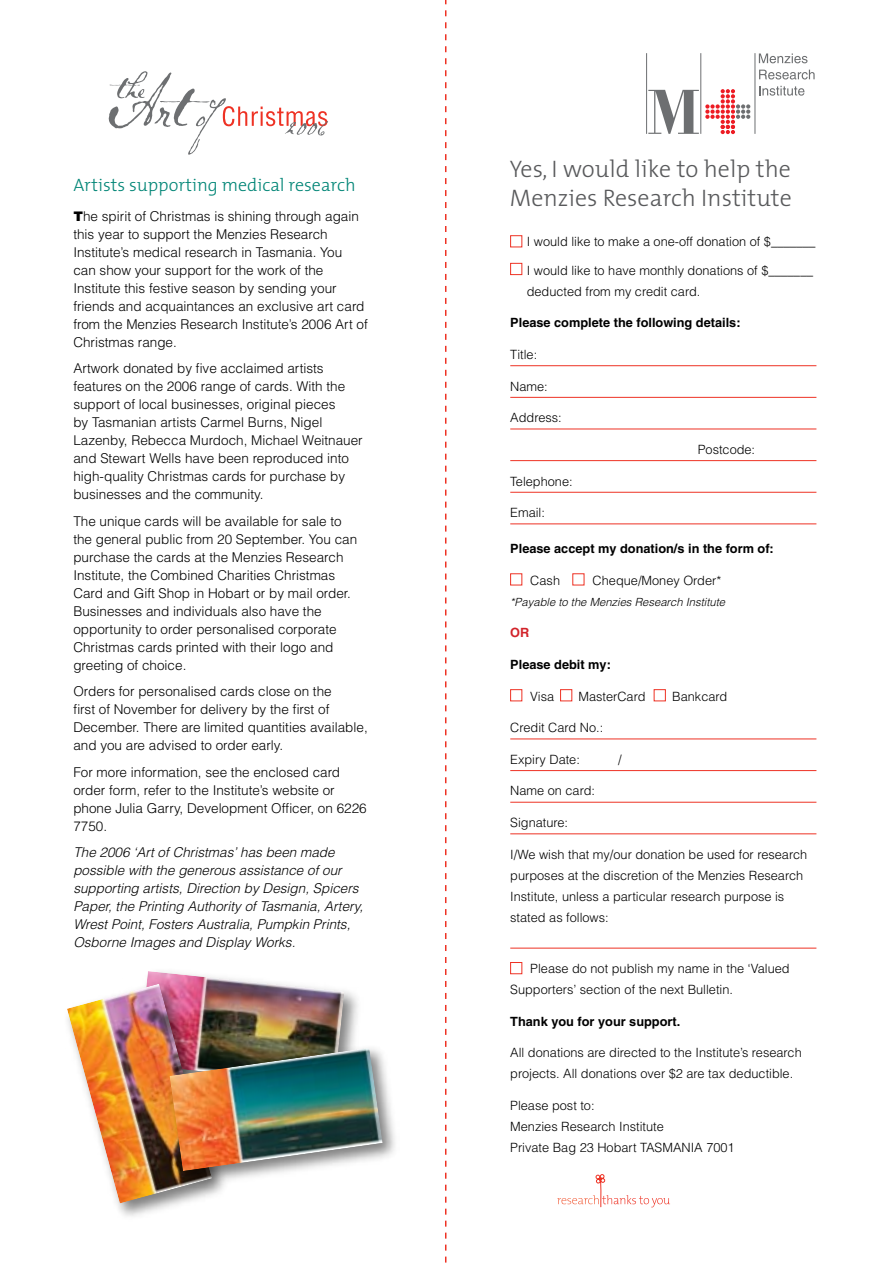
<style>
.page{position:relative;width:893px;height:1263px;background:#fff}
.page>*{position:absolute;margin:0;border:0;box-sizing:border-box;transform-origin:0 0}
.t1{font:300 24px/28.8px "The Mix";color:#58595b}
.t2{font:300 18px "The Mix";color:#008576}
.t3{font:300 13.5px/18px "Helvetica";color:#000}
.t4{font:italic 300 13.5px/18px "Helvetica";color:#000}
.t5{font:300 12.75px/21px "Helvetica";color:#000}
.t6{font:700 12.75px "Helvetica";color:#000}
.t7{font:700 12.75px "Helvetica";color:#d2232a}
.t8{font:italic 300 11.25px "Helvetica";color:#000}
.s1{font-weight:900}
</style>
<div class="page">
<div style="left:132px;top:965px;width:231px;height:140px;background:#000;opacity:.5"></div>
<img style="left:138px;top:971px;width:206px;height:72px">
<div style="left:62px;top:979px;width:168px;height:243px;background:#000;opacity:.5"></div>
<img style="left:67px;top:984px;width:145px;height:219px">
<div style="left:164px;top:1043px;width:236px;height:147px;background:#000;opacity:.5"></div>
<img style="left:169px;top:1048px;width:214px;height:123px">
<svg style="left:109px;top:71px;width:219px;height:84px"></svg>
<svg style="left:557px;top:1174px;width:113px;height:33px"></svg>
<svg style="left:705px;top:89px;width:45px;height:45px"></svg>
<hr style="left:646px;top:53px;width:1px;height:81px;background:#6d6f71">
<hr style="left:700px;top:53px;width:1px;height:81px;background:#6d6f71">
<hr style="left:755px;top:53px;width:1px;height:81px;background:#6d6f71">
<svg style="left:648px;top:90px;width:51px;height:44px"></svg>
<svg style="left:759px;top:53px;width:48px;height:10px"></svg>
<svg style="left:759px;top:70px;width:56px;height:9px"></svg>
<svg style="left:759px;top:86px;width:45px;height:10px"></svg>
<svg style="left:445px;top:0;width:1px;height:1263px"></svg>
<hr style="left:510px;top:365px;width:306px;height:1px;background:#ee3224">
<hr style="left:510px;top:397px;width:306px;height:1px;background:#ee3224">
<hr style="left:510px;top:429px;width:306px;height:1px;background:#ee3224">
<hr style="left:510px;top:460px;width:306px;height:1px;background:#ee3224">
<hr style="left:510px;top:492px;width:306px;height:1px;background:#ee3224">
<hr style="left:510px;top:523px;width:306px;height:1px;background:#ee3224">
<hr style="left:510px;top:738px;width:306px;height:1px;background:#ee3224">
<hr style="left:510px;top:770px;width:306px;height:1px;background:#ee3224">
<hr style="left:510px;top:802px;width:306px;height:1px;background:#ee3224">
<hr style="left:510px;top:833px;width:306px;height:1px;background:#ee3224">
<hr style="left:510px;top:948px;width:306px;height:1px;background:#ee3224">
<div style="left:510px;top:235px;width:12px;height:12px;border:1px solid #ee3224"></div>
<div style="left:510px;top:263px;width:12px;height:12px;border:1px solid #ee3224"></div>
<div style="left:510px;top:573px;width:12px;height:12px;border:1px solid #ee3224"></div>
<div style="left:510px;top:689px;width:12px;height:12px;border:1px solid #ee3224"></div>
<div style="left:560px;top:689px;width:12px;height:12px;border:1px solid #ee3224"></div>
<div style="left:654px;top:689px;width:12px;height:12px;border:1px solid #ee3224"></div>
<div style="left:510px;top:962px;width:12px;height:12px;border:1px solid #ee3224"></div>
<h2 class="t2" style="left:73px;top:170px;width:284px">Artists supporting medical research</h2>
<p class="t3" style="left:73px;top:207px;width:296px"><span class="s1">T</span>he spirit of Christmas is shining through again this year to support the Menzies Research Institute’s medical research in Tasmania. You can show your support for the work of the Institute this festive season by sending your friends and acquaintances an exclusive art card from the Menzies Research Institute’s 2006 Art of Christmas range.</p>
<p class="t3" style="left:73px;top:359px;width:291px">Artwork donated by five acclaimed artists features on the 2006 range of cards. With the support of local businesses, original pieces<br>by Tasmanian artists Carmel Burns, Nigel Lazenby, Rebecca Murdoch, Michael Weitnauer and Stewart Wells have been reproduced into high-quality Christmas cards for purchase by businesses and the community.</p>
<p class="t3" style="left:73px;top:512px;width:285px">The unique cards will be available for sale to the general public from 20 September. You can purchase the cards at the Menzies Research Institute, the Combined Charities Christmas Card and Gift Shop in Hobart or by mail order.<br>Businesses and individuals also have the opportunity to order personalised corporate Christmas cards printed with their logo and greeting of choice.</p>
<p class="t3" style="left:73px;top:682px;width:296px">Orders for personalised cards close on the<br>first of November for delivery by the first of December. There are limited quantities available, and you are advised to order early.</p>
<p class="t3" style="left:73px;top:763px;width:295px">For more information, see the enclosed card order form, refer to the Institute’s website or phone Julia Garry, Development Officer, on 6226<br>7750.</p>
<p class="t4" style="left:73px;top:843px;width:291px">The 2006 ‘Art of Christmas’ has been made possible with the generous assistance of our supporting artists, Direction by Design, Spicers Paper, the Printing Authority of Tasmania, Artery, Wrest Point, Fosters Australia, Pumpkin Prints, Osborne Images and Display Works.</p>
<h1 class="t1" style="left:510px;top:154px;width:284px">Yes, I would like to help the<br>Menzies Research Institute</h1>
<p class="t5" style="left:527px;top:231px;width:290px">I would like to make a one-off donation of $_______</p>
<p class="t5" style="left:527px;top:259px;width:288px">I would like to have monthly donations of $_______ deducted from my credit card.</p>
<p class="t6" style="left:510px;top:315px;width:232px">Please complete the following details:</p>
<p class="t5" style="left:510px;top:344px;width:28px">Title:</p>
<p class="t5" style="left:510px;top:375px;width:39px">Name:</p>
<p class="t5" style="left:510px;top:407px;width:53px">Address:</p>
<p class="t5" style="left:698px;top:438px;width:59px">Postcode:</p>
<p class="t5" style="left:510px;top:470px;width:64px">Telephone:</p>
<p class="t5" style="left:510px;top:502px;width:36px">Email:</p>
<p class="t6" style="left:510px;top:541px;width:265px">Please accept my donation/s in the form of:</p>
<p class="t5" style="left:530px;top:569px;width:31px">Cash</p>
<p class="t5" style="left:593px;top:569px;width:130px">Cheque/Money Order*</p>
<p class="t8" style="left:510px;top:595px;width:216px">*Payable to the Menzies Research Institute</p>
<p class="t7" style="left:510px;top:625px;width:21px">OR</p>
<p class="t6" style="left:510px;top:657px;width:102px">Please debit my:</p>
<p class="t5" style="left:530px;top:685px;width:25px">Visa</p>
<p class="t5" style="left:578px;top:685px;width:69px">MasterCard</p>
<p class="t5" style="left:672px;top:685px;width:57px">Bankcard</p>
<p class="t5" style="left:510px;top:717px;width:95px">Credit Card No.:</p>
<p class="t5" style="left:510px;top:748px;width:71px">Expiry Date:</p>
<p class="t5" style="left:618px;top:748px;width:5px">/</p>
<p class="t5" style="left:510px;top:780px;width:86px">Name on card:</p>
<p class="t5" style="left:510px;top:812px;width:59px">Signature:</p>
<p class="t5" style="left:510px;top:843px;width:298px">I/We wish that my/our donation be used for research purposes at the discretion of the Menzies Research Institute, unless a particular research purpose is stated as follows:</p>
<p class="t5" style="left:510px;top:957px;width:281px;text-indent:20px">Please do not publish my name in the ‘Valued<br>Supporters’ section of the next Bulletin.</p>
<p class="t6" style="left:510px;top:1013px;width:172px">Thank you for your support.</p>
<p class="t5" style="left:510px;top:1042px;width:293px">All donations are directed to the Institute’s research projects. All donations over $2 are tax deductible.</p>
<p class="t5" style="left:510px;top:1094px;width:226px">Please post to:<br>Menzies Research Institute<br>Private Bag 23 Hobart TASMANIA 7001</p>
</div>
